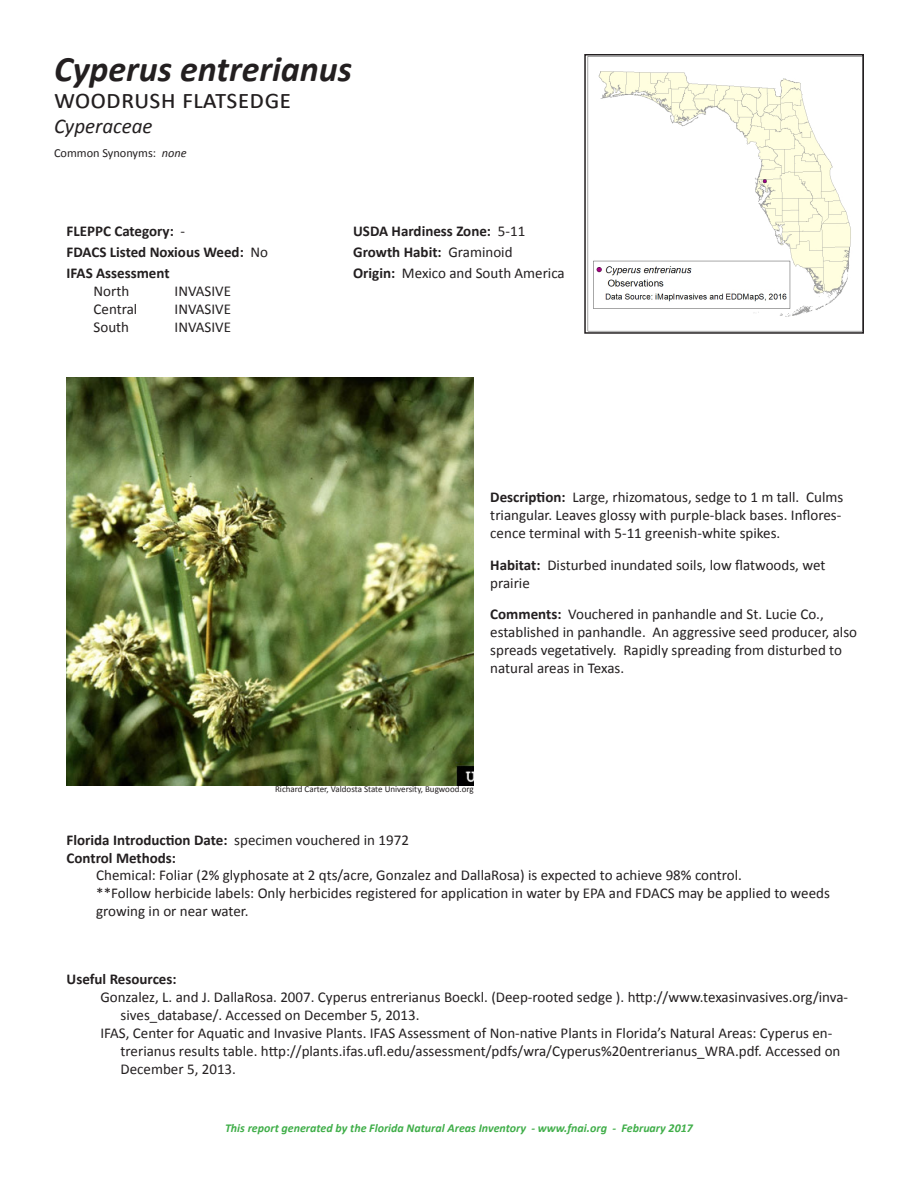
<style>
.page{position:relative;width:918px;height:1188px;background:#fff}
.page>*{position:absolute;margin:0;border:0;box-sizing:border-box;transform-origin:0 0}
.t1{font:italic 700 36px "Calibri";color:#231f20}
.t2{font:27px "Calibri";color:#231f20}
.t3{font:italic 21px "Calibri";color:#231f20}
.t4{font:15px/18px "Calibri";color:#231f20}
.t5{font:700 15px "Calibri";color:#231f20}
.t6{font:12.3px "Calibri";color:#231f20}
.t7{font:italic 700 12px "Calibri";color:#40ae49}
.t8{font:9px "Calibri";color:#231f20}
.s1{font-style:italic}
.s2{font-weight:400}
.s3{font-weight:700}
</style>
<div class="page">
<img style="left:587px;top:57px;width:274px;height:274px">
<div style="left:584px;top:54px;width:280px;height:280px;border:2px solid #231f20"></div>
<img style="left:67px;top:378px;width:407px;height:407px">
<p class="t1" style="left:54px;top:46px;width:300px">Cyperus entrerianus</p>
<p class="t2" style="left:54px;top:82px;width:239px">woodrush flatsedge</p>
<p class="t3" style="left:54px;top:112px;width:100px">Cyperaceae</p>
<p class="t6" style="left:54px;top:145px;width:134px">Common Synonyms: <span class="s1">none</span></p>
<p class="t5" style="left:67px;top:222px;width:120px">FLEPPC Category: <span class="s2">-</span></p>
<p class="t5" style="left:67px;top:243px;width:203px">FDACS Listed Noxious Weed: <span class="s2">No</span></p>
<p class="t5" style="left:67px;top:264px;width:105px">IFAS Assessment</p>
<p class="t4" style="left:94px;top:282px;width:37px">North</p>
<p class="t4" style="left:175px;top:282px;width:58px">INVASIVE</p>
<p class="t4" style="left:94px;top:300px;width:45px">Central</p>
<p class="t4" style="left:175px;top:300px;width:58px">INVASIVE</p>
<p class="t4" style="left:94px;top:318px;width:37px">South</p>
<p class="t4" style="left:175px;top:318px;width:58px">INVASIVE</p>
<p class="t5" style="left:353px;top:222px;width:174px">USDA Hardiness Zone: <span class="s2">5-11</span></p>
<p class="t5" style="left:353px;top:243px;width:161px">Growth Habit: <span class="s2">Graminoid</span></p>
<p class="t4" style="left:353px;top:264px;width:213px"><span class="s3">Origin:</span> Mexico and South America</p>
<p class="t4" style="left:490px;top:488px;width:355px"><span class="s3">Description:</span> Large, rhizomatous, sedge to 1 m tall. Culms triangular. Leaves glossy with purple-black bases. Inflores&shy;cence terminal with 5-11 greenish-white spikes.</p>
<p class="t4" style="left:490px;top:556px;width:337px"><span class="s3">Habitat:</span> Disturbed inundated soils, low flatwoods, wet prairie</p>
<p class="t4" style="left:490px;top:605px;width:368px"><span class="s3">Comments:</span> Vouchered in panhandle and St. Lucie Co., established in panhandle. An aggressive seed producer, also spreads vegetatively. Rapidly spreading from disturbed to natural areas in Texas.</p>
<p class="t8" style="left:275px;top:783px;width:200px">Richard Carter, Valdosta State University, Bugwood.org</p>
<p class="t5" style="left:67px;top:831px;width:344px">Florida Introduction Date: <span class="s2">specimen vouchered in 1972</span></p>
<p class="t5" style="left:67px;top:849px;width:111px">Control Methods:</p>
<p class="t4" style="left:96px;top:866px;width:735px">Chemical: Foliar (2% glyphosate at 2 qts/acre, Gonzalez and DallaRosa) is expected to achieve 98% control.<br>**Follow herbicide labels: Only herbicides registered for application in water by EPA and FDACS may be applied to weeds growing in or near water.</p>
<p class="t5" style="left:67px;top:969px;width:112px">Useful Resources:</p>
<p class="t4" style="left:121px;top:988px;width:729px;text-indent:-20px">Gonzalez, L. and J. DallaRosa. 2007. Cyperus entrerianus Boeckl. (Deep-rooted sedge ). http://www.texasinvasives.org/inva&shy;sives_database/. Accessed on December 5, 2013.</p>
<p class="t4" style="left:121px;top:1024px;width:721px;text-indent:-20px">IFAS, Center for Aquatic and Invasive Plants. IFAS Assessment of Non-native Plants in Florida’s Natural Areas: Cyperus en&shy;trerianus results table. http://plants.ifas.ufl.edu/assessment/pdfs/wra/Cyperus%20entrerianus_WRA.pdf. Accessed on<br>December 5, 2013.</p>
<p class="t7" style="left:225px;top:1120px;width:469px">This report generated by the Florida Natural Areas Inventory - www.fnai.org - February 2017</p>
</div>
